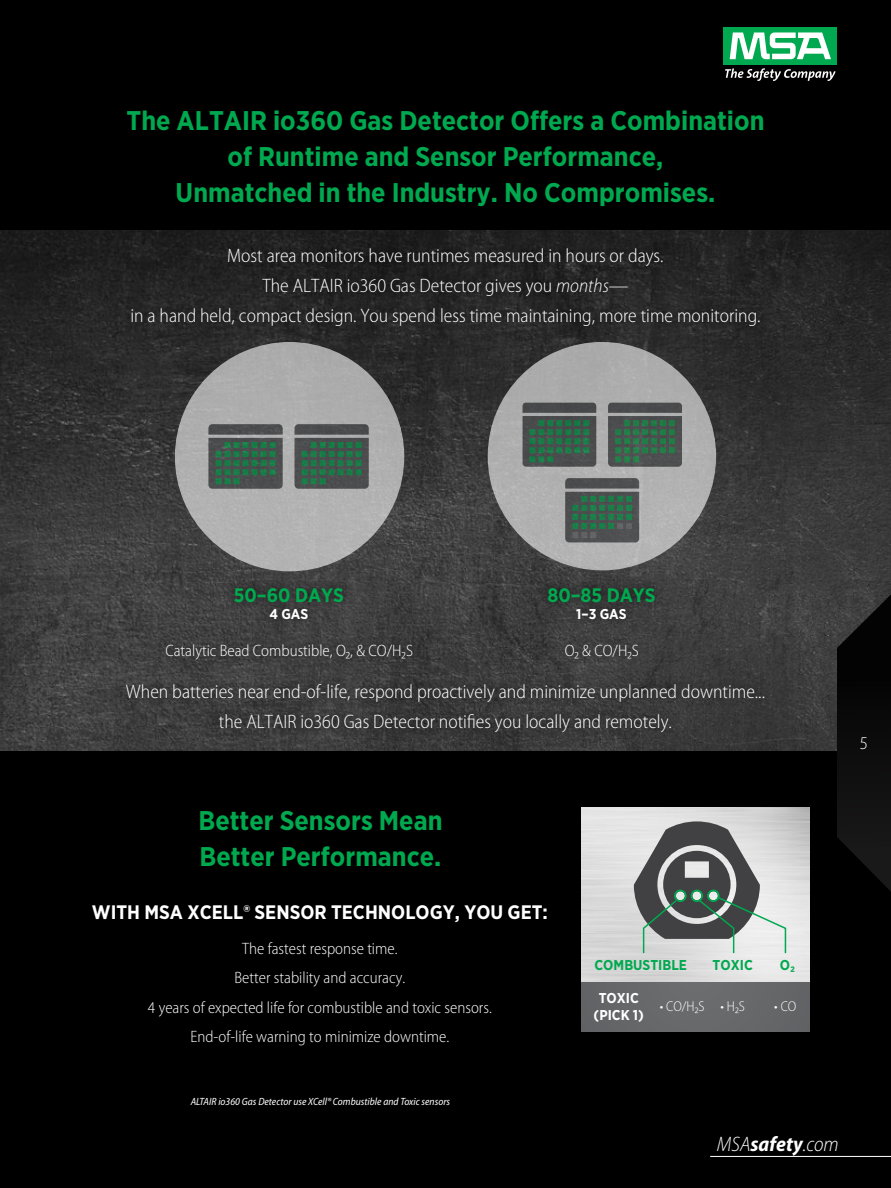
<style>
.page{position:relative;width:891px;height:1188px;background:#000}
.page>*{position:absolute;margin:0;border:0;box-sizing:border-box;transform-origin:0 0}
.t1{font:700 27px/36px "Gotham Narrow";color:#00a94f;text-align:center}
.t2{font:italic 300 semi-condensed 21px "Myriad Pro";color:#fff}
.t3{font:300 semi-condensed 19.5px/30px "Myriad Pro";color:#fff;text-align:center}
.t4{font:700 19.5px "Gotham Narrow";color:#fff}
.t5{font:700 19.5px "Gotham Narrow";color:#00a94f}
.t6{font:300 semi-condensed 18px "Myriad Pro";color:#fff}
.t7{font:300 semi-condensed 16.5px/29.4px "Myriad Pro";color:#fff;text-align:center}
.t8{font:700 14.25px/17.1px "Gotham Narrow";color:#fff;text-align:center}
.t9{font:700 14.25px "Gotham Narrow";color:#00a94f}
.t10{font:300 semi-condensed 14.25px "Myriad Pro";color:#fff}
.t11{font:italic semi-condensed 10.5px "Myriad Pro";color:#fff}
.s1{font-style:italic}
.s2{font-weight:700}
</style>
<div class="page">
<svg style="left:0;top:231px;width:891px;height:520px;background:#363636"></svg>
<svg style="left:837px;top:581px;width:54px;height:310px"></svg>
<div style="left:176px;top:343px;width:228px;height:228px;background:#b0b0b0;border-radius:50%"></div>
<svg style="left:208px;top:424px;width:75px;height:65px;background:#475e53"></svg>
<svg style="left:295px;top:424px;width:74px;height:65px;background:#465d52"></svg>
<div style="left:488px;top:343px;width:227px;height:227px;background:#afafaf;border-radius:50%"></div>
<svg style="left:522px;top:402px;width:74px;height:65px;background:#455d51"></svg>
<svg style="left:608px;top:402px;width:74px;height:65px;background:#495f53"></svg>
<svg style="left:565px;top:478px;width:74px;height:64px;background:#4a5e54"></svg>
<div style="left:581px;top:909px;width:229px;height:122px;background:#66686a"></div>
<img style="left:582px;top:807px;width:228px;height:175px">
<div style="left:724px;top:27px;width:113px;height:38px;background:#00a94f"></div>
<svg style="left:730px;top:32px;width:101px;height:27px"></svg>
<svg style="left:725px;top:68px;width:111px;height:13px"></svg>
<hr style="left:710px;top:1156px;width:181px;height:1px;background:#fff">
<div style="left:122px;top:239px;width:647px;height:96px;background:#242424"></div>
<div style="left:156px;top:635px;width:266px;height:33px;background:#000;opacity:.75"></div>
<div style="left:117px;top:675px;width:656px;height:66px;background:#000;opacity:.75"></div>
<div style="left:555px;top:635px;width:93px;height:33px;background:#000;opacity:.75"></div>
<div style="left:225px;top:578px;width:128px;height:51px;background:#000;opacity:.75"></div>
<div style="left:538px;top:578px;width:126px;height:51px;background:#000;opacity:.75"></div>
<svg style="left:634px;top:821px;width:153px;height:134px;background:#959997"></svg>
<h1 class="t1" style="left:126px;top:102px;width:640px">The ALTAIR io360 Gas Detector Offers a Combination of Runtime and Sensor Performance,<br>Unmatched in the Industry. No Compromises.</h1>
<p class="t3" style="left:130px;top:240px;width:632px">Most area monitors have runtimes measured in hours or days.<br>The ALTAIR io360 Gas Detector gives you <span class="s1">months</span>—<br>in a hand held, compact design. You spend less time maintaining, more time monitoring.</p>
<p class="t5" style="left:234px;top:583px;width:112px">50–60 DAYS</p>
<p class="t8" style="left:270px;top:605px;width:40px">4 GAS</p>
<p class="t5" style="left:547px;top:583px;width:110px">80–85 DAYS</p>
<p class="t8" style="left:576px;top:605px;width:52px">1–3 GAS</p>
<p class="t7" style="left:165px;top:636px;width:249px">Catalytic Bead Combustible, O₂, &amp; CO/H₂S</p>
<p class="t3" style="left:126px;top:677px;width:641px">When batteries near end-of-life, respond proactively and minimize unplanned downtime... the ALTAIR io360 Gas Detector notifies you locally and remotely.</p>
<p class="t7" style="left:565px;top:636px;width:76px">O₂ &amp; CO/H₂S</p>
<p class="t6" style="left:860px;top:733px;width:10px">5</p>
<h1 class="t1" style="left:198px;top:803px;width:245px;text-align:left">Better Sensors Mean<br>Better Performance.</h1>
<p class="t4" style="left:92px;top:900px;width:458px">WITH MSA XCELL® SENSOR TECHNOLOGY, YOU GET:</p>
<p class="t7" style="left:148px;top:933px;width:345px">The fastest response time.<br>Better stability and accuracy.<br>4 years of expected life for combustible and toxic sensors.<br>End-of-life warning to minimize downtime.</p>
<p class="t11" style="left:191px;top:1095px;width:261px">ALTAIR io360 Gas Detector use XCell® Combustible and Toxic sensors</p>
<p class="t9" style="left:594px;top:956px;width:94px">COMBUSTIBLE</p>
<p class="t9" style="left:713px;top:956px;width:42px">TOXIC</p>
<p class="t8" style="left:594px;top:990px;width:52px">TOXIC (PICK 1)</p>
<p class="t9" style="left:780px;top:956px;width:17px">O₂</p>
<p class="t10" style="left:660px;top:998px;width:87px">• CO/H₂S • H₂S</p>
<p class="t10" style="left:774px;top:998px;width:24px">• CO</p>
<p class="t2" style="left:717px;top:1131px;width:123px">MSA<span class="s2">safety</span>.com</p>
</div>
